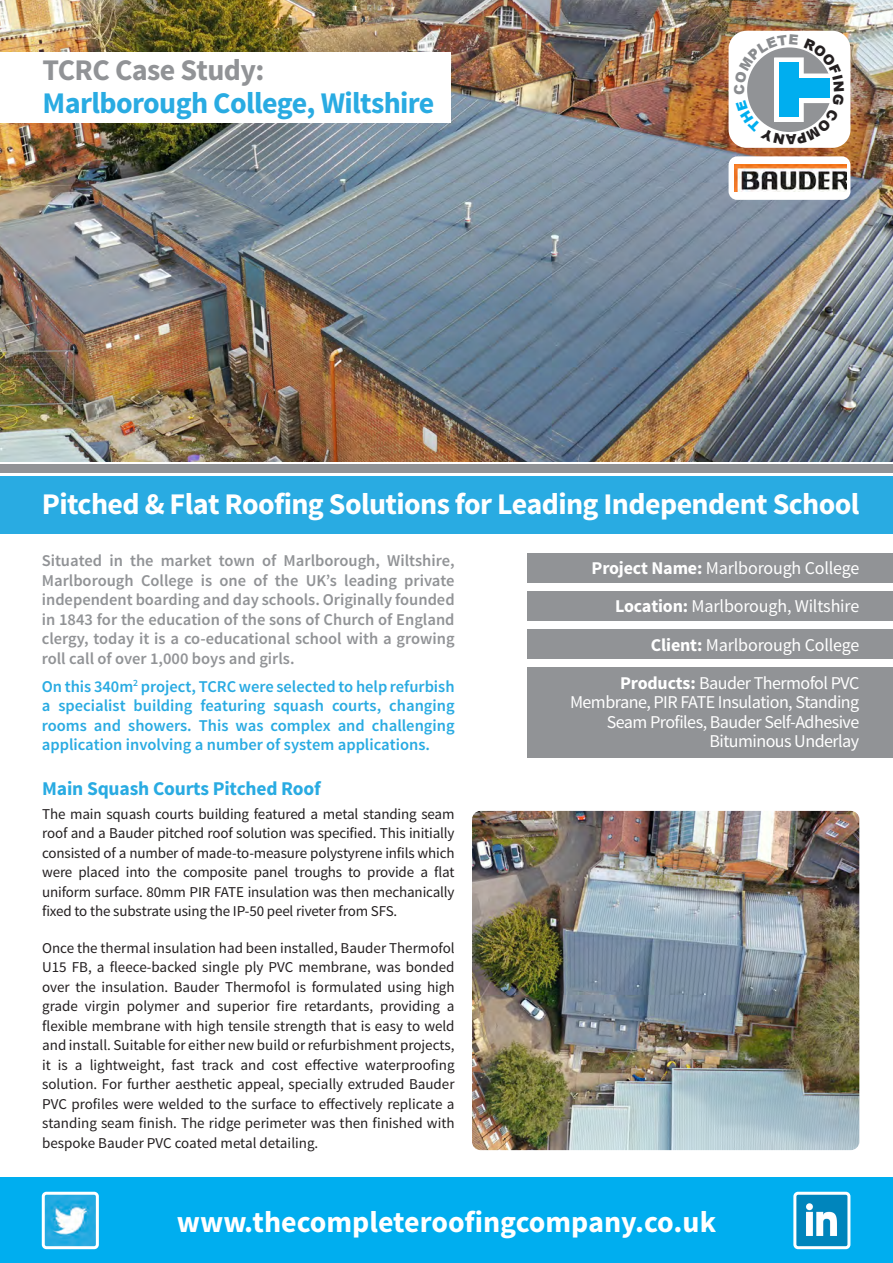
<style>
.page{position:relative;width:893px;height:1263px;background:#fff}
.page>*{position:absolute;margin:0;border:0;box-sizing:border-box;transform-origin:0 0}
.t1{font:700 30px "Source Sans Pro";letter-spacing:-.02em;color:#fff}
.t2{font:700 30px "Source Sans Pro";color:#fff}
.t3{font:700 30px "Source Sans Pro";letter-spacing:-.02em;color:#29abe2}
.t4{font:700 30px "Source Sans Pro";letter-spacing:-.02em;color:#919396}
.t5{font:700 19.5px "Source Sans Pro";letter-spacing:-.01em;color:#29abe2}
.t6{font:18px/19.5px "Source Sans Pro";letter-spacing:-.03em;color:#fff;text-align:right}
.t7{font:18px "Source Sans Pro";letter-spacing:-.01em;color:#fff}
.t8{font:600 16.5px/19.5px "Source Sans Pro";color:#919396;text-align:justify}
.t9{font:600 16.5px/19.5px "Source Sans Pro";color:#29abe2;text-align:justify}
.t10{font:15px/19.5px "Source Sans Pro";letter-spacing:-.01em;color:#231f20;text-align:justify}
.s1{font-weight:700}
</style>
<div class="page">
<div style="left:0;top:476px;width:893px;height:58px;background:#29abe2"></div>
<img style="left:0;top:0;width:893px;height:461px">
<div style="left:729px;top:31px;width:121px;height:117px;background:#fff;border-radius:18px"></div>
<div style="left:0;top:52px;width:451px;height:71px;background:#fff"></div>
<div style="left:0;top:1178px;width:893px;height:85px;background:#00aeef"></div>
<img style="left:46px;top:1196px;width:49px;height:49px">
<div style="left:42px;top:1192px;width:57px;height:57px;border:3px solid #fff;border-radius:3px"></div>
<img style="left:797px;top:1196px;width:49px;height:49px">
<div style="left:793px;top:1192px;width:57px;height:57px;border:3px solid #fff;border-radius:3px"></div>
<div style="left:0;top:465px;width:893px;height:8px;background:#919396"></div>
<div style="left:527px;top:591px;width:366px;height:29px;background:#919396"></div>
<div style="left:527px;top:629px;width:366px;height:30px;background:#919396"></div>
<div style="left:527px;top:667px;width:366px;height:90px;background:#919396"></div>
<img style="left:472px;top:811px;width:387px;height:339px">
<div style="left:527px;top:553px;width:366px;height:29px;background:#919396"></div>
<div style="left:729px;top:156px;width:121px;height:44px;background:#fff;border-radius:9px"></div>
<img style="left:734px;top:165px;width:112px;height:27px">
<svg style="left:734px;top:35px;width:110px;height:110px"></svg>
<p class="t4" style="left:43px;top:50px;width:224px">TCRC Case Study:</p>
<p class="t3" style="left:43px;top:83px;width:393px">Marlborough College, Wiltshire</p>
<p class="t1" style="left:42px;top:485px;width:819px">Pitched &amp; Flat Roofing Solutions for Leading Independent School</p>
<p class="t8" style="left:42px;top:552px;width:414px">Situated in the market town of Marlborough, Wiltshire, Marlborough College is one of the UK’s leading private independent boarding and day schools. Originally founded in 1843 for the education of the sons of Church of England clergy, today it is a co-educational school with a growing roll call of over 1,000 boys and girls.</p>
<p class="t9" style="left:42px;top:677px;width:414px">On this 340m<sup>2</sup> project, TCRC were selected to help refurbish a specialist building featuring squash courts, changing rooms and showers. This was complex and challenging application involving a number of system applications.</p>
<p class="t5" style="left:42px;top:776px;width:280px">Main Squash Courts Pitched Roof</p>
<p class="t10" style="left:42px;top:804px;width:414px">The main squash courts building featured a metal standing seam roof and a Bauder pitched roof solution was specified. This initially consisted of a number of made-to-measure polystyrene infils which were placed into the composite panel troughs to provide a flat uniform surface. 80mm PIR FATE insulation was then mechanically fixed to the substrate using the IP-50 peel riveter from SFS.</p>
<p class="t10" style="left:42px;top:938px;width:414px">Once the thermal insulation had been installed, Bauder Thermofol U15 FB, a fleece-backed single ply PVC membrane, was bonded over the insulation. Bauder Thermofol is formulated using high grade virgin polymer and superior fire retardants, providing a flexible membrane with high tensile strength that is easy to weld and install. Suitable for either new build or refurbishment projects, it is a lightweight, fast track and cost effective waterproofing solution. For further aesthetic appeal, specially extruded Bauder PVC profiles were welded to the surface to effectively replicate a standing seam finish. The ridge perimeter was then finished with bespoke Bauder PVC coated metal detailing.</p>
<p class="t7" style="left:592px;top:557px;width:269px"><span class="s1">Project Name:</span> Marlborough College</p>
<p class="t7" style="left:615px;top:595px;width:246px"><span class="s1">Location:</span> Marlborough, Wiltshire</p>
<p class="t7" style="left:651px;top:633px;width:210px"><span class="s1">Client:</span> Marlborough College</p>
<p class="t6" style="left:570px;top:673px;width:291px"><span class="s1">Products:</span> Bauder Thermofol PVC Membrane, PIR FATE Insulation, Standing Seam Profiles, Bauder Self-Adhesive Bituminous Underlay</p>
<p class="t2" style="left:177px;top:1202px;width:541px">www.thecompleteroofingcompany.co.uk</p>
</div>
